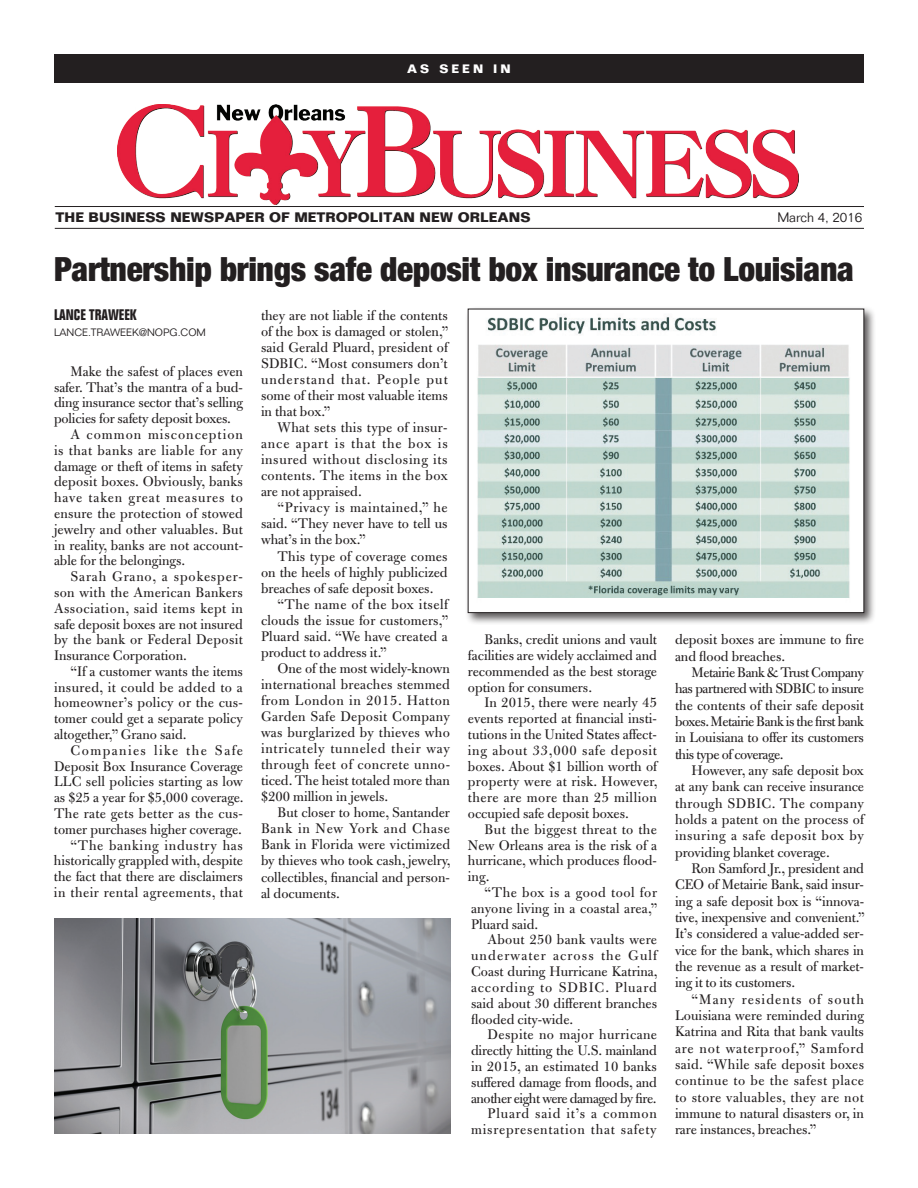
<style>
.page{position:relative;width:918px;height:1188px;background:#fff}
.page>*{position:absolute;margin:0;border:0;box-sizing:border-box;transform-origin:0 0}
.t1{font:900 condensed 33.45px "Helvetica Neue LT Std";letter-spacing:-.01em;color:#231f20}
.t2{font:15px/15.8px "Bulmer";color:#231f20;text-align:justify}
.t3{font:15px "Bulmer";letter-spacing:.025em;color:#231f20}
.t4{font:15px "Bulmer";letter-spacing:.02em;color:#231f20}
.t5{font:15px "Bulmer";letter-spacing:.03em;color:#231f20}
.t6{font:15px "Bulmer";letter-spacing:.05em;color:#231f20}
.t7{font:15px "Bulmer";letter-spacing:.035em;color:#231f20}
.t8{font:15px "Bulmer";letter-spacing:.04em;color:#231f20}
.t9{font:15px "Bulmer";letter-spacing:.06em;color:#231f20}
.t10{font:15px "Bulmer";letter-spacing:.055em;color:#231f20}
.t11{font:15px "Bulmer";letter-spacing:.065em;color:#231f20}
.t12{font:15px "Bulmer";letter-spacing:.095em;color:#231f20}
.t13{font:700 condensed 15px "Folio Std";color:#231f20}
.t14{font:700 13.5px "Folio Std";color:#231f20}
.t15{font:300 13.5px "Folio Std";letter-spacing:-.005em;color:#231f20}
.t16{font:700 12px "Folio Std";letter-spacing:.25em;color:#fff}
.t17{font:300 10.5px "Folio Std";color:#231f20}
</style>
<div class="page">
<div style="left:54px;top:54px;width:810px;height:28px;background:#231f20"></div>
<img style="left:117px;top:104px;width:682px;height:100px">
<hr style="left:55px;top:206px;width:809px;height:1px;background:#231f20">
<hr style="left:55px;top:228px;width:809px;height:1px;background:#231f20">
<img style="left:54px;top:918px;width:397px;height:216px">
<div style="left:465px;top:306px;width:411px;height:319px;background:#231f20;opacity:.75"></div>
<img style="left:470px;top:311px;width:392px;height:300px">
<p class="t16" style="left:407px;top:62px;width:105px">AS SEEN IN</p>
<p class="t14" style="left:56px;top:209px;width:476px">THE BUSINESS NEWSPAPER OF METROPOLITAN NEW ORLEANS</p>
<p class="t15" style="left:777px;top:210px;width:86px">March 4, 2016</p>
<h1 class="t1" style="left:54px;top:248px;width:801px">Partnership brings safe deposit box insurance to Louisiana</h1>
<p class="t13" style="left:54px;top:306px;width:84px">LANCE TRAWEEK</p>
<p class="t17" style="left:54px;top:326px;width:153px">LANCE.TRAWEEK@NOPG.COM</p>
<p class="t2" style="left:70px;top:364px;width:174px">Make the safest of places even</p>
<p class="t2" style="left:54px;top:379px;width:191px">safer. That’s the mantra of a bud-</p>
<p class="t2" style="left:54px;top:395px;width:191px">ding insurance sector that’s selling</p>
<p class="t2" style="left:54px;top:411px;width:179px">policies for safety deposit boxes.</p>
<p class="t11" style="left:70px;top:426px;width:174px">A common misconception</p>
<p class="t8" style="left:54px;top:442px;width:191px">is that banks are liable for any</p>
<p class="t2" style="left:54px;top:458px;width:191px">damage or theft of items in safety</p>
<p class="t2" style="left:54px;top:474px;width:190px">deposit boxes. Obviously, banks</p>
<p class="t9" style="left:54px;top:489px;width:190px">have taken great measures to</p>
<p class="t4" style="left:54px;top:505px;width:190px">ensure the protection of stowed</p>
<p class="t2" style="left:54px;top:521px;width:190px">jewelry and other valuables. But</p>
<p class="t2" style="left:54px;top:537px;width:191px">in reality, banks are not account-</p>
<p class="t2" style="left:54px;top:553px;width:133px">able for the belongings.</p>
<p class="t10" style="left:70px;top:568px;width:174px">Sarah Grano, a spokesper-</p>
<p class="t3" style="left:54px;top:584px;width:191px">son with the American Bankers</p>
<p class="t7" style="left:54px;top:600px;width:191px">Association, said items kept in</p>
<p class="t2" style="left:54px;top:616px;width:191px">safe deposit boxes are not insured</p>
<p class="t3" style="left:54px;top:632px;width:191px">by the bank or Federal Deposit</p>
<p class="t2" style="left:54px;top:648px;width:135px">Insurance Corporation.</p>
<p class="t2" style="left:70px;top:664px;width:174px">“If a customer wants the items</p>
<p class="t5" style="left:54px;top:679px;width:190px">insured, it could be added to a</p>
<p class="t4" style="left:54px;top:695px;width:190px">homeowner’s policy or the cus-</p>
<p class="t2" style="left:54px;top:711px;width:191px">tomer could get a separate policy</p>
<p class="t2" style="left:54px;top:727px;width:134px">altogether,” Grano said.</p>
<p class="t12" style="left:70px;top:742px;width:174px">Companies like the Safe</p>
<p class="t2" style="left:54px;top:758px;width:191px">Deposit Box Insurance Coverage</p>
<p class="t2" style="left:54px;top:774px;width:191px">LLC sell policies starting as low</p>
<p class="t2" style="left:54px;top:790px;width:191px">as $25 a year for $5,000 coverage.</p>
<p class="t3" style="left:54px;top:805px;width:190px">The rate gets better as the cus-</p>
<p class="t2" style="left:54px;top:822px;width:190px">tomer purchases higher coverage.</p>
<p class="t6" style="left:70px;top:837px;width:174px">“The banking industry has</p>
<p class="t2" style="left:54px;top:853px;width:191px">historically grappled with, despite</p>
<p class="t2" style="left:54px;top:869px;width:190px">the fact that there are disclaimers</p>
<p class="t5" style="left:54px;top:884px;width:190px">in their rental agreements, that</p>
<p class="t2" style="left:261px;top:307px;width:189px">they are not liable if the contents of the box is damaged or stolen,” said Gerald Pluard, president of SDBIC. “Most consumers don’t understand that. People put some of their most valuable items in that box.”</p>
<p class="t2" style="left:261px;top:420px;width:188px;text-indent:16px">What sets this type of insur&shy;ance apart is that the box is insured without disclosing its contents. The items in the box are not appraised.</p>
<p class="t2" style="left:261px;top:500px;width:188px;text-indent:16px">“Privacy is maintained,” he said. “They never have to tell us what’s in the box.”</p>
<p class="t4" style="left:278px;top:548px;width:172px">This type of coverage comes</p>
<p class="t2" style="left:261px;top:564px;width:188px">on the heels of highly publicized</p>
<p class="t2" style="left:261px;top:580px;width:174px">breaches of safe deposit boxes.</p>
<p class="t5" style="left:278px;top:596px;width:172px">“The name of the box itself</p>
<p class="t2" style="left:261px;top:612px;width:189px">clouds the issue for customers,”</p>
<p class="t2" style="left:261px;top:628px;width:188px">Pluard said. “We have created a</p>
<p class="t2" style="left:261px;top:645px;width:127px">product to address it.”</p>
<p class="t2" style="left:278px;top:661px;width:174px">One of the most widely-known</p>
<p class="t4" style="left:261px;top:676px;width:191px">international breaches stemmed</p>
<p class="t8" style="left:261px;top:692px;width:190px">from London in 2015. Hatton</p>
<p class="t3" style="left:261px;top:708px;width:191px">Garden Safe Deposit Company</p>
<p class="t3" style="left:261px;top:724px;width:190px">was burglarized by thieves who</p>
<p class="t6" style="left:261px;top:740px;width:190px">intricately tunneled their way</p>
<p class="t7" style="left:261px;top:756px;width:191px">through feet of concrete unno-</p>
<p class="t2" style="left:261px;top:773px;width:191px">ticed. The heist totaled more than</p>
<p class="t2" style="left:261px;top:789px;width:129px">$200 million in jewels.</p>
<p class="t2" style="left:278px;top:805px;width:174px">But closer to home, Santander</p>
<p class="t6" style="left:261px;top:821px;width:191px">Bank in New York and Chase</p>
<p class="t2" style="left:261px;top:837px;width:191px">Bank in Florida were victimized</p>
<p class="t2" style="left:261px;top:853px;width:191px">by thieves who took cash, jewelry,</p>
<p class="t2" style="left:261px;top:869px;width:191px">collectibles, financial and person-</p>
<p class="t2" style="left:261px;top:885px;width:80px">al documents.</p>
<p class="t2" style="left:468px;top:632px;width:191px;text-indent:17px">Banks, credit unions and vault facilities are widely acclaimed and recommended as the best storage option for consumers.</p>
<p class="t2" style="left:468px;top:695px;width:191px;text-indent:17px">In 2015, there were nearly 45 events reported at financial insti&shy;tutions in the United States affect&shy;ing about 33,000 safe deposit boxes. About $1 billion worth of property were at risk. However, there are more than 25 million occupied safe deposit boxes.</p>
<p class="t2" style="left:468px;top:822px;width:191px;text-indent:17px">But the biggest threat to the New Orleans area is the risk of a hurricane, which produces flood&shy;ing.</p>
<p class="t2" style="left:471px;top:885px;width:188px;text-indent:13px">“The box is a good tool for anyone living in a coastal area,” Pluard said.</p>
<p class="t2" style="left:471px;top:932px;width:188px;text-indent:16px">About 250 bank vaults were underwater across the Gulf Coast during Hurricane Katrina, according to SDBIC. Pluard said about 30 different branches flooded city-wide.</p>
<p class="t2" style="left:471px;top:1027px;width:188px;text-align:right">Despite no major hurricane directly hitting the U.S. mainland in 2015, an estimated 10 banks suffered damage from floods, and another eight were damaged by fire.<br>Pluard said it’s a common misrepresentation that safety</p>
<p class="t2" style="left:675px;top:632px;width:191px;line-height:16.4px">deposit boxes are immune to fire and flood breaches.</p>
<p class="t2" style="left:675px;top:664px;width:191px;line-height:16.4px;text-indent:16px">Metairie Bank &amp; Trust Company has partnered with SDBIC to insure the contents of their safe deposit boxes. Metairie Bank is the first bank in Louisiana to offer its customers this type of coverage.</p>
<p class="t2" style="left:675px;top:762px;width:190px;line-height:16.4px;text-indent:16px">However, any safe deposit box at any bank can receive insurance through SDBIC. The company holds a patent on the process of insuring a safe deposit box by providing blanket coverage.</p>
<p class="t2" style="left:675px;top:860px;width:191px;line-height:16.4px;text-indent:16px">Ron Samford Jr., president and CEO of Metairie Bank, said insur&shy;ing a safe deposit box is “innova&shy;tive, inexpensive and convenient.” It’s considered a value-added ser&shy;vice for the bank, which shares in the revenue as a result of market&shy;ing it to its customers.</p>
<p class="t2" style="left:675px;top:991px;width:191px;line-height:16.4px;text-indent:16px">“Many residents of south Louisiana were reminded during Katrina and Rita that bank vaults are not waterproof,” Samford said. “While safe deposit boxes continue to be the safest place to store valuables, they are not immune to natural disasters or, in rare instances, breaches.”</p>
</div>
